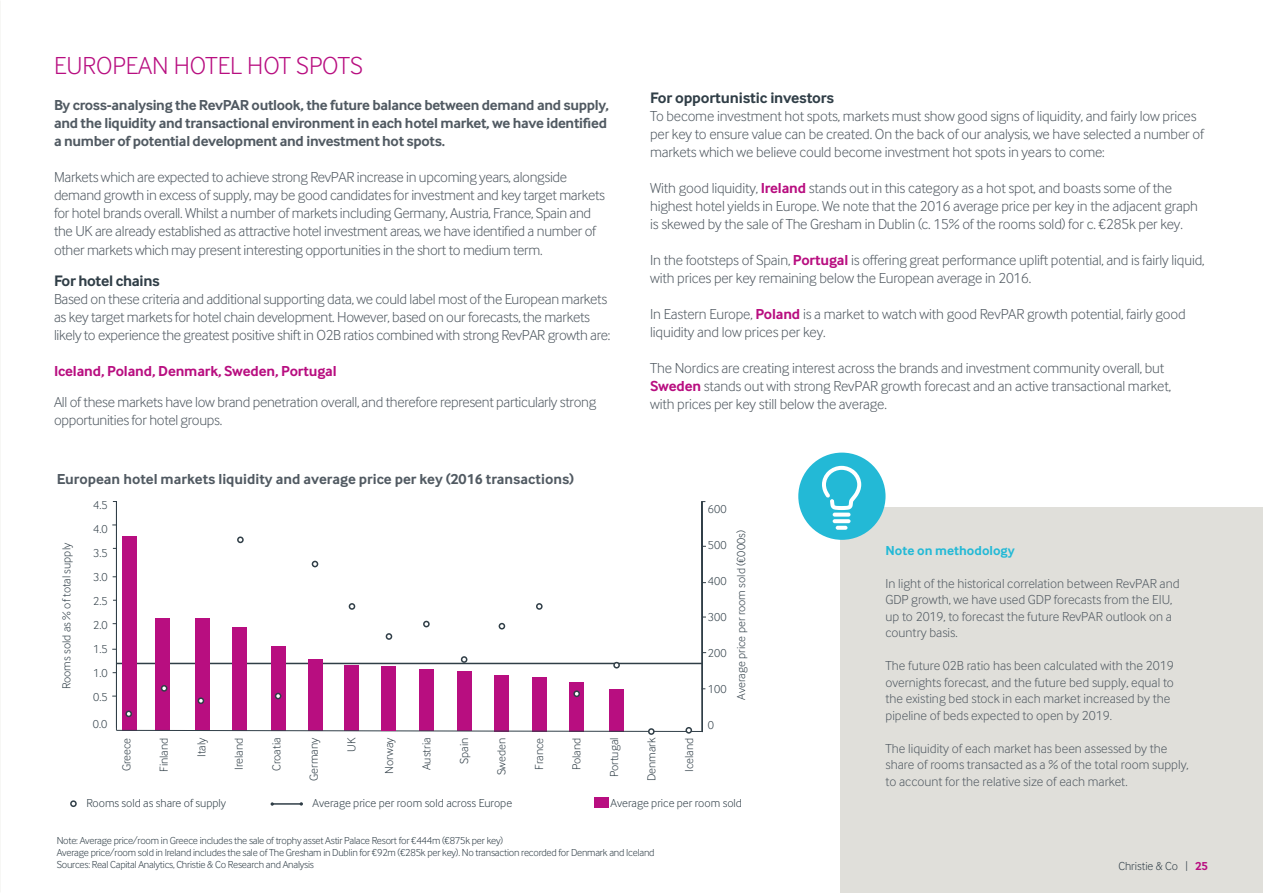
<style>
.page{position:relative;width:1263px;height:893px;background:#fff}
.page>*{position:absolute;margin:0;border:0;box-sizing:border-box;transform-origin:0 0}
.t1{font:300 25.5px "Inter Face";color:#b80e80}
.t2{font:700 15.75px "Inter Face";letter-spacing:-.01em;color:#303e47}
.t3{font:300 15px/18px "Inter Face";letter-spacing:-.02em;color:#515a62}
.t4{font:700 15px/18px "Inter Face";letter-spacing:-.02em;color:#515a62}
.t5{font:700 15px "Inter Face";color:#515a62}
.t6{font:700 15px "Inter Face";letter-spacing:-.01em;color:#b80e80}
.t7{font:300 13.5px/16.5px "Inter Face";color:#515a62}
.t8{font:700 13.5px "Inter Face";color:#23b9d6}
.t9{font:300 12px/24px "Inter Face";color:#303e47;text-align:justify}
.t10{font:300 10.5px/12px "Inter Face";letter-spacing:-.02em;color:#303e47}
.s1{font-weight:700;color:#b80e80}
</style>
<div class="page">
<div style="left:840px;top:507px;width:423px;height:386px;background:#e0dfda"></div>
<div style="left:798px;top:453px;width:87px;height:87px;background:#23b9d6;border-radius:50%"></div>
<svg style="left:822px;top:466px;width:39px;height:44px"></svg>
<svg style="left:833px;top:513px;width:17px;height:4px"></svg>
<svg style="left:833px;top:519px;width:17px;height:4px"></svg>
<svg style="left:836px;top:526px;width:11px;height:4px"></svg>
<div style="left:594px;top:797px;width:15px;height:11px;background:#b80e80"></div>
<div style="left:70px;top:800px;width:7px;height:7px;border:2px solid #303e47;border-radius:50%"></div>
<hr style="left:272px;top:803px;width:29px;height:2px;background:#303e47">
<div style="left:648px;top:728px;width:7px;height:7px;border:2px solid #303e47;border-radius:50%"></div>
<svg style="left:112px;top:501px;width:594px;height:233px"></svg>
<h1 class="t1" style="left:54px;top:51px;width:310px">EUROPEAN HOTEL HOT SPOTS</h1>
<p class="t4" style="left:54px;top:96px;width:556px">By cross-analysing the RevPAR outlook, the future balance between demand and supply, and the liquidity and transactional environment in each hotel market, we have identified a number of potential development and investment hot spots.</p>
<p class="t3" style="left:54px;top:168px;width:552px">Markets which are expected to achieve strong RevPAR increase in upcoming years, alongside demand growth in excess of supply, may be good candidates for investment and key target markets for hotel brands overall. Whilst a number of markets including Germany, Austria, France, Spain and the UK are already established as attractive hotel investment areas, we have identified a number of</p>
<p class="t3" style="left:54px;top:241px;width:490px">other markets which may present interesting opportunities in the short to medium term.</p>
<p class="t2" style="left:54px;top:272px;width:107px">For hotel chains</p>
<p class="t3" style="left:54px;top:290px;width:558px">Based on these criteria and additional supporting data, we could label most of the European markets as key target markets for hotel chain development. However, based on our forecasts, the markets likely to experience the greatest positive shift in O2B ratios combined with strong RevPAR growth are:</p>
<p class="t6" style="left:54px;top:363px;width:284px">Iceland, Poland, Denmark, Sweden, Portugal</p>
<p class="t3" style="left:54px;top:393px;width:544px">All of these markets have low brand penetration overall, and therefore represent particularly strong opportunities for hotel groups.</p>
<p class="t5" style="left:57px;top:471px;width:519px">European hotel markets liquidity and average price per key (2016 transactions)</p>
<p class="t2" style="left:650px;top:89px;width:185px">For opportunistic investors</p>
<p class="t3" style="left:650px;top:107px;width:555px">To become investment hot spots, markets must show good signs of liquidity, and fairly low prices per key to ensure value can be created. On the back of our analysis, we have selected a number of markets which we believe could become investment hot spots in years to come:</p>
<p class="t3" style="left:650px;top:179px;width:549px">With good liquidity, <span class="s1">Ireland</span> stands out in this category as a hot spot, and boasts some of the highest hotel yields in Europe. We note that the 2016 average price per key in the adjacent graph is skewed by the sale of The Gresham in Dublin (c. 15% of the rooms sold) for c. €285k per key.</p>
<p class="t3" style="left:650px;top:251px;width:556px">In the footsteps of Spain, <span class="s1">Portugal</span> is offering great performance uplift potential, and is fairly liquid, with prices per key remaining below the European average in 2016.</p>
<p class="t3" style="left:650px;top:305px;width:537px">In Eastern Europe, <span class="s1">Poland</span> is a market to watch with good RevPAR growth potential, fairly good liquidity and low prices per key.</p>
<p class="t3" style="left:650px;top:359px;width:522px">The Nordics are creating interest across the brands and investment community overall, but<br><span class="s1">Sweden</span> stands out with strong RevPAR growth forecast and an active transactional market, with prices per key still below the average.</p>
<p class="t9" style="left:54px;top:689px;width:148px;rotate:-90deg">Rooms sold as % of total supply</p>
<p class="t9" style="left:93px;top:493px;width:16px">4.5<br>4.0<br>3.5<br>3.0<br>2.5<br>2.0<br>1.5<br>1.0<br>0.5</p>
<p class="t9" style="left:708px;top:497px;width:20px">600</p>
<p class="t9" style="left:708px;top:533px;width:20px">500</p>
<p class="t9" style="left:708px;top:569px;width:20px">400</p>
<p class="t9" style="left:708px;top:605px;width:20px">300</p>
<p class="t9" style="left:708px;top:641px;width:20px">200</p>
<p class="t9" style="left:708px;top:677px;width:20px">100</p>
<p class="t9" style="left:708px;top:713px;width:8px">0</p>
<p class="t9" style="left:93px;top:712px;width:16px">0.0</p>
<p class="t9" style="left:114px;top:771px;width:35px;rotate:-90deg">Greece</p>
<p class="t9" style="left:152px;top:772px;width:36px;rotate:-90deg">Finland</p>
<p class="t9" style="left:189px;top:757px;width:21px;rotate:-90deg">Italy</p>
<p class="t9" style="left:227px;top:770px;width:33px;rotate:-90deg">Ireland</p>
<p class="t9" style="left:264px;top:771px;width:35px;rotate:-90deg">Croatia</p>
<p class="t9" style="left:302px;top:781px;width:44px;rotate:-90deg">Germany</p>
<p class="t9" style="left:339px;top:752px;width:16px;rotate:-90deg">UK</p>
<p class="t9" style="left:377px;top:774px;width:38px;rotate:-90deg">Norway</p>
<p class="t9" style="left:414px;top:770px;width:34px;rotate:-90deg">Austria</p>
<p class="t9" style="left:452px;top:764px;width:28px;rotate:-90deg">Spain</p>
<p class="t9" style="left:489px;top:775px;width:39px;rotate:-90deg">Sweden</p>
<p class="t9" style="left:527px;top:769px;width:33px;rotate:-90deg">France</p>
<p class="t9" style="left:564px;top:770px;width:34px;rotate:-90deg">Poland</p>
<p class="t9" style="left:602px;top:777px;width:41px;rotate:-90deg">Portugal</p>
<p class="t9" style="left:639px;top:781px;width:45px;rotate:-90deg">Denmark</p>
<p class="t9" style="left:677px;top:772px;width:35px;rotate:-90deg">Iceland</p>
<p class="t9" style="left:729px;top:700px;width:171px;rotate:-90deg">Average price per room sold (€000s)</p>
<p class="t9" style="left:86px;top:791px;width:141px">Rooms sold as share of supply</p>
<p class="t9" style="left:313px;top:791px;width:201px">Average price per room sold across Europe</p>
<p class="t9" style="left:611px;top:791px;width:133px">Average price per room sold</p>
<p class="t10" style="left:57px;top:834px;width:599px">Note: Average price/room in Greece includes the sale of trophy asset Astir Palace Resort for €444m (€875k per key)<br>Average price/room sold in Ireland includes the sale of The Gresham in Dublin for €92m (€285k per key). No transaction recorded for Denmark and Iceland<br>Sources: Real Capital Analytics, Christie &amp; Co Research and Analysis</p>
<p class="t8" style="left:885px;top:543px;width:131px">Note on methodology</p>
<p class="t7" style="left:885px;top:575px;width:296px">In light of the historical correlation between RevPAR and GDP growth, we have used GDP forecasts from the EIU, up to 2019, to forecast the future RevPAR outlook on a country basis.</p>
<p class="t7" style="left:885px;top:658px;width:290px">The future 02B ratio has been calculated with the 2019 overnights forecast, and the future bed supply, equal to the existing bed stock in each market increased by the pipeline of beds expected to open by 2019.</p>
<p class="t7" style="left:885px;top:740px;width:304px">The liquidity of each market has been assessed by the share of rooms transacted as a % of the total room supply, to account for the relative size of each market.</p>
<p class="t9" style="left:1116px;top:854px;width:71px">Christie &amp; Co |</p>
<p class="t9" style="left:1118px;top:854px;width:91px">Christie &amp; Co | <span class="s1">25</span></p>
</div>
